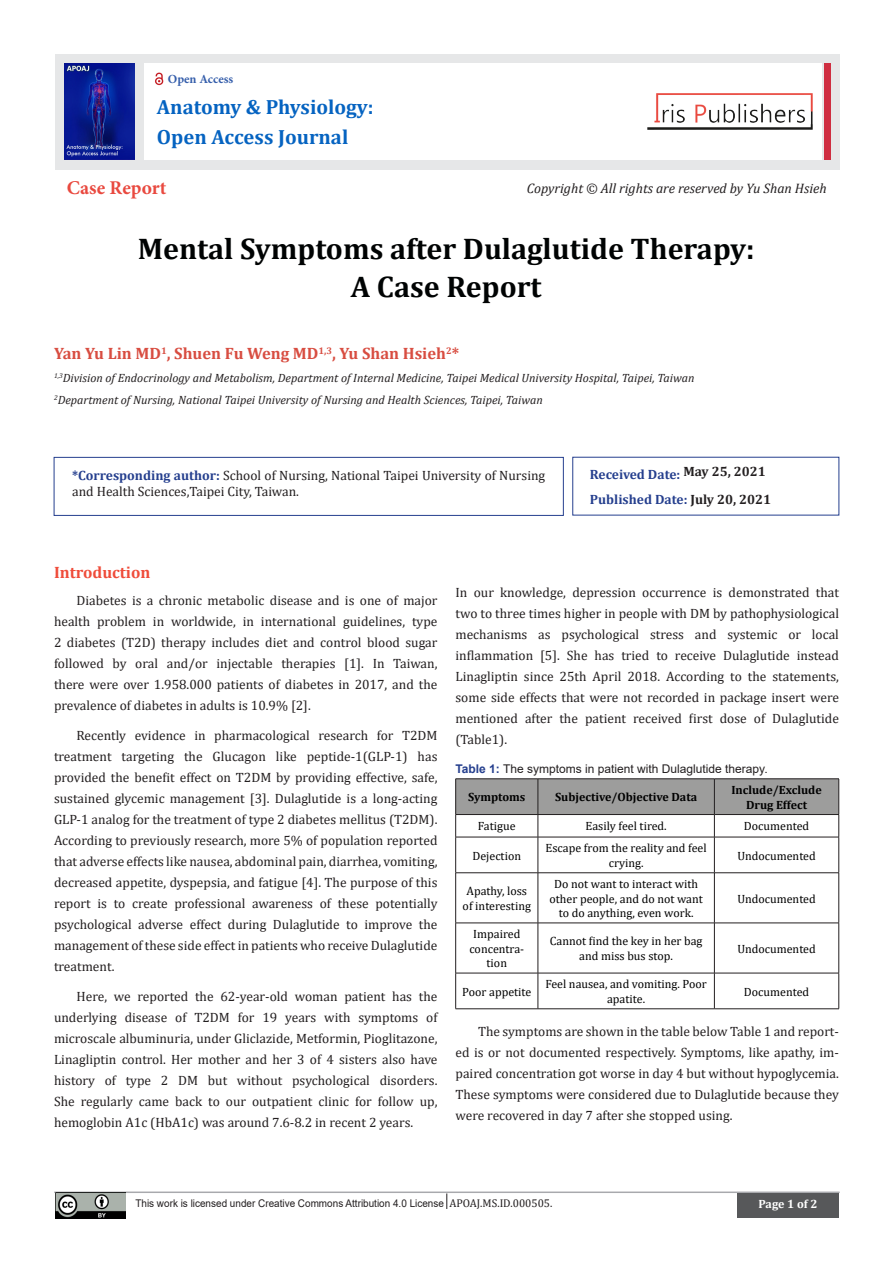
<style>
.page{position:relative;width:893px;height:1263px;background:#fff}
.page>*{position:absolute;margin:0;border:0;box-sizing:border-box;transform-origin:0 0}
.t1{font:700 30px "Cambria";color:#000303}
.t2{font:700 20.55px "Cambria";color:#0563c1}
.t3{font:700 19.5px "Minion Pro";letter-spacing:.005em;color:#e9493f}
.t4{font:700 16.5px "Cambria";color:#d84d41}
.t5{font:700 16.5px "Cambria";color:#ef4c3a}
.t6{font:italic 13.8px "Cambria";color:#231f20}
.t7{font:13.5px/21px "Cambria";color:#231f20;text-align:justify}
.t8{font:700 13.5px "Cambria";color:#253f8e}
.t9{font:700 12.45px "Minion Pro";color:#355eab}
.t10{font:12px/14.4px "Cambria";color:#000;text-align:center}
.t11{font:italic 12px "Cambria";color:#231f20}
.t12{font:700 12px/14.4px "Cambria";color:#000;text-align:center}
.t13{font:12px "Arial";color:#231f20}
.t14{font:700 12px "Cambria";color:#fff}
.t15{font:10.65px "Arial";color:#231f20;scale:.94 1}
.s1{font-weight:700;color:#253f8e}
.s2{color:#231f20}
.s3{font-family:"Cambria";font-size:11.25px}
</style>
<div class="page">
<hr style="left:54px;top:1191px;width:786px;height:2px;background:#a8a9ad">
<div style="left:737px;top:1193px;width:102px;height:24px;background:#57585a"></div>
<div style="left:55px;top:54px;width:785px;height:116px;background:#e6e7e8"></div>
<div style="left:145px;top:64px;width:677px;height:96px;background:#fff"></div>
<div style="left:824px;top:64px;width:7px;height:96px;background:#cf2e41"></div>
<img style="left:647px;top:94px;width:165px;height:36px">
<img style="left:155px;top:72px;width:9px;height:14px">
<img style="left:55px;top:1192px;width:70px;height:26px">
<svg style="left:446px;top:1193px;width:1px;height:16px"></svg>
<img style="left:64px;top:63px;width:71px;height:97px">
<div style="left:54px;top:457px;width:509px;height:58px;border:1px solid #253f8e"></div>
<hr style="left:455px;top:778px;width:83px;height:1px;background:#231f20">
<hr style="left:538px;top:778px;width:176px;height:1px;background:#231f20">
<hr style="left:714px;top:778px;width:125px;height:1px;background:#231f20">
<svg style="left:455px;top:779px;width:384px;height:58px"></svg>
<hr style="left:455px;top:837px;width:83px;height:1px;background:#231f20">
<hr style="left:455px;top:837px;width:1px;height:35px;background:#231f20">
<hr style="left:538px;top:837px;width:176px;height:1px;background:#231f20">
<hr style="left:538px;top:837px;width:1px;height:35px;background:#231f20">
<hr style="left:714px;top:837px;width:125px;height:1px;background:#231f20">
<hr style="left:714px;top:837px;width:1px;height:35px;background:#231f20">
<hr style="left:838px;top:837px;width:1px;height:35px;background:#231f20">
<hr style="left:455px;top:872px;width:83px;height:1px;background:#231f20">
<hr style="left:455px;top:873px;width:1px;height:50px;background:#231f20">
<hr style="left:538px;top:872px;width:176px;height:1px;background:#231f20">
<hr style="left:538px;top:873px;width:1px;height:50px;background:#231f20">
<hr style="left:714px;top:872px;width:125px;height:1px;background:#231f20">
<hr style="left:714px;top:873px;width:1px;height:50px;background:#231f20">
<hr style="left:838px;top:873px;width:1px;height:50px;background:#231f20">
<hr style="left:455px;top:923px;width:83px;height:1px;background:#231f20">
<hr style="left:455px;top:923px;width:1px;height:50px;background:#231f20">
<hr style="left:538px;top:923px;width:176px;height:1px;background:#231f20">
<hr style="left:538px;top:923px;width:1px;height:50px;background:#231f20">
<hr style="left:714px;top:923px;width:125px;height:1px;background:#231f20">
<hr style="left:714px;top:923px;width:1px;height:50px;background:#231f20">
<hr style="left:838px;top:923px;width:1px;height:50px;background:#231f20">
<hr style="left:455px;top:973px;width:83px;height:1px;background:#231f20">
<hr style="left:455px;top:973px;width:1px;height:35px;background:#231f20">
<hr style="left:538px;top:973px;width:176px;height:1px;background:#231f20">
<hr style="left:538px;top:973px;width:1px;height:35px;background:#231f20">
<hr style="left:714px;top:973px;width:125px;height:1px;background:#231f20">
<hr style="left:714px;top:973px;width:1px;height:35px;background:#231f20">
<hr style="left:838px;top:973px;width:1px;height:35px;background:#231f20">
<hr style="left:455px;top:1008px;width:83px;height:1px;background:#231f20">
<hr style="left:538px;top:1008px;width:176px;height:1px;background:#231f20">
<hr style="left:714px;top:1008px;width:125px;height:1px;background:#231f20">
<p class="t9" style="left:168px;top:70px;width:67px">Open Access</p>
<p class="t2" style="left:157px;top:92px;width:218px">Anatomy &amp; Physiology:</p>
<p class="t2" style="left:157px;top:123px;width:193px">Open Access Journal</p>
<p class="t3" style="left:67px;top:174px;width:101px">Case Report</p>
<p class="t6" style="left:527px;top:178px;width:301px">Copyright © All rights are reserved by Yu Shan Hsieh</p>
<p class="t1" style="left:138px;top:228px;width:618px">Mental Symptoms after Dulaglutide Therapy:</p>
<p class="t1" style="left:351px;top:265px;width:192px">A Case Report</p>
<p class="t4" style="left:54px;top:342px;width:407px">Yan Yu Lin MD<sup>1</sup>, Shuen Fu Weng MD<sup>1,3</sup>, Yu Shan Hsieh<sup>2</sup>*</p>
<p class="t11" style="left:54px;top:369px;width:642px"><sup>1,3</sup>Division of Endocrinology and Metabolism, Department of Internal Medicine, Taipei Medical University Hospital, Taipei, Taiwan</p>
<p class="t11" style="left:54px;top:392px;width:490px"><sup>2</sup>Department of Nursing, National Taipei University of Nursing and Health Sciences, Taipei, Taiwan</p>
<p class="t7" style="left:72px;top:467px;width:475px;line-height:16.5px"><span class="s1">*Corresponding author:</span> School of Nursing, National Taipei University of Nursing and Health Sciences,Taipei City, Taiwan.</p>
<p class="t8" style="left:590px;top:465px;width:177px">Received Date: <sup>May</sup> <sup>25,</sup> <sup>2021</sup></p>
<p class="t8" style="left:590px;top:490px;width:183px">Published Date: <span class="s2">July 20, 2021</span></p>
<p class="t5" style="left:54px;top:561px;width:98px">Introduction</p>
<p class="t7" style="left:54px;top:590px;width:385px;text-indent:22px">Diabetes is a chronic metabolic disease and is one of major health problem in worldwide, in international guidelines, type 2 diabetes (T2D) therapy includes diet and control blood sugar followed by oral and/or injectable therapies [1]. In Taiwan, there were over 1.958.000 patients of diabetes in 2017, and the prevalence of diabetes in adults is 10.9% [2].</p>
<p class="t7" style="left:54px;top:725px;width:385px;text-indent:22px">Recently evidence in pharmacological research for T2DM treatment targeting the Glucagon like peptide-1(GLP-1) has provided the benefit effect on T2DM by providing effective, safe, sustained glycemic management [3]. Dulaglutide is a long-acting GLP-1 analog for the treatment of type 2 diabetes mellitus (T2DM).<br>According to previously research, more 5% of population reported that adverse effects like nausea, abdominal pain, diarrhea, vomiting, decreased appetite, dyspepsia, and fatigue [4]. The purpose of this report is to create professional awareness of these potentially psychological adverse effect during Dulaglutide to improve the management of these side effect in patients who receive Dulaglutide treatment.</p>
<p class="t7" style="left:54px;top:986px;width:385px;text-indent:22px">Here, we reported the 62-year-old woman patient has the underlying disease of T2DM for 19 years with symptoms of microscale albuminuria, under Gliclazide, Metformin, Pioglitazone, Linagliptin control. Her mother and her 3 of 4 sisters also have history of type 2 DM but without psychological disorders.<br>She regularly came back to our outpatient clinic for follow up, hemoglobin A1c (HbA1c) was around 7.6-8.2 in recent 2 years.</p>
<p class="t7" style="left:455px;top:582px;width:385px">In our knowledge, depression occurrence is demonstrated that two to three times higher in people with DM by pathophysiological mechanisms as psychological stress and systemic or local inflammation [5]. She has tried to receive Dulaglutide instead Linagliptin since 25th April 2018. According to the statements, some side effects that were not recorded in package insert were mentioned after the patient received first dose of Dulaglutide (Table1).</p>
<p class="t13" style="left:455px;top:760px;width:314px"><span class="s1">Table 1:</span> The symptoms in patient with Dulaglutide therapy.</p>
<p class="t12" style="left:468px;top:790px;width:59px">Symptoms</p>
<p class="t12" style="left:555px;top:790px;width:143px">Subjective/Objective Data</p>
<p class="t12" style="left:731px;top:782px;width:92px">Include/Exclude<br>Drug Effect</p>
<p class="t10" style="left:478px;top:819px;width:39px">Fatigue</p>
<p class="t10" style="left:585px;top:819px;width:83px">Easily feel tired.</p>
<p class="t10" style="left:744px;top:819px;width:67px">Documented</p>
<p class="t10" style="left:472px;top:848px;width:50px">Dejection</p>
<p class="t10" style="left:546px;top:841px;width:163px">Escape from the reality and feel crying.</p>
<p class="t10" style="left:737px;top:848px;width:80px">Undocumented</p>
<p class="t10" style="left:463px;top:884px;width:70px">Apathy, loss of interesting</p>
<p class="t10" style="left:549px;top:877px;width:155px">Do not want to interact with other people, and do not want to do anything, even work.</p>
<p class="t10" style="left:737px;top:891px;width:80px">Undocumented</p>
<p class="t10" style="left:469px;top:927px;width:56px">Impaired concentra&shy;tion</p>
<p class="t10" style="left:550px;top:934px;width:154px">Cannot find the key in her bag and miss bus stop.</p>
<p class="t10" style="left:737px;top:941px;width:80px">Undocumented</p>
<p class="t10" style="left:462px;top:984px;width:71px">Poor appetite</p>
<p class="t10" style="left:545px;top:977px;width:163px">Feel nausea, and vomiting. Poor apatite.</p>
<p class="t10" style="left:744px;top:984px;width:67px">Documented</p>
<p class="t7" style="left:455px;top:1021px;width:385px;text-indent:22px">The symptoms are shown in the table below Table 1 and report&shy;ed is or not documented respectively. Symptoms, like apathy, im&shy;paired concentration got worse in day 4 but without hypoglycemia.<br>These symptoms were considered due to Dulaglutide because they were recovered in day 7 after she stopped using.</p>
<p class="t15" style="left:135px;top:1196px;width:445px">This work is licensed under Creative Commons Attribution 4.0 License <span class="s3">APOAJ.MS.ID.000505.</span></p>
<p class="t14" style="left:758px;top:1196px;width:60px">Page 1 of 2</p>
</div>
